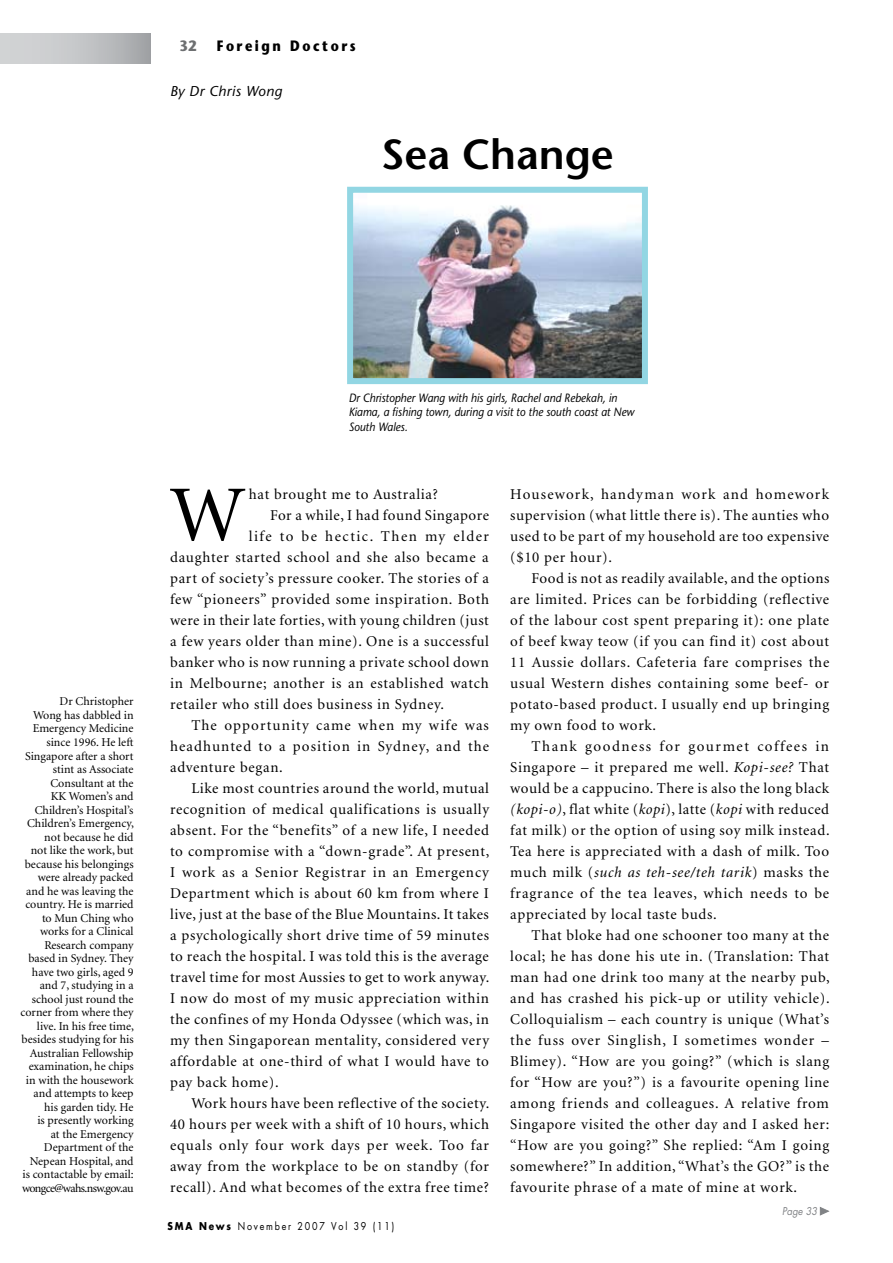
<style>
.page{position:relative;width:893px;height:1263px;background:#fff}
.page>*{position:absolute;margin:0;border:0;box-sizing:border-box;transform-origin:0 0}
.t1{font:79.65px "Minion";color:#000}
.t2{font:600 42px "Stone Sans";color:#000}
.t3{font:15px/21px "Minion";letter-spacing:.045em;color:#000;text-align:justify}
.t4{font:15px "Minion";letter-spacing:.07em;color:#000}
.t5{font:15px "Minion";letter-spacing:.075em;color:#000}
.t6{font:15px "Minion";letter-spacing:.1em;color:#000}
.t7{font:700 15px "Stone Sans";letter-spacing:.2em;color:#000;scale:.85 1}
.t8{font:700 15px "Stone Sans";color:#6d6f71;scale:.9 1}
.t9{font:italic 14.25px "Stone Sans";letter-spacing:.03em;color:#000}
.t10{font:12px/13.5px "Minion";color:#000;text-align:right}
.t11{font:italic 12px/14.4px "Stone Sans";color:#000;scale:.9 1}
.t12{font:10.5px "Futura";letter-spacing:.2em;color:#000;scale:.85 1}
.t13{font:italic 10.5px "Futura";color:#808285;scale:.9 1}
.s1{font-weight:700}
.s2{font-style:italic}
</style>
<div class="page">
<svg style="left:820px;top:1207px;width:9px;height:9px"></svg>
<img style="left:354px;top:205px;width:287px;height:172px">
<div style="left:347px;top:187px;width:301px;height:197px;border:6px solid #92d6e3"></div>
<div style="left:0;top:34px;width:151px;height:29px;background:linear-gradient(to right,#dadcdd,#a8aaad)"></div>
<p class="t7" style="left:217px;top:37px;width:165px">Foreign Doctors</p>
<p class="t9" style="left:170px;top:82px;width:113px">By Dr Chris Wong</p>
<p class="t8" style="left:180px;top:37px;width:20px">32</p>
<h2 class="t2" style="left:381px;top:129px;width:234px">Sea Change</h2>
<p class="t10" style="left:21px;top:695px;width:115px">Dr Christopher<br>Wong has dabbled in<br>Emergency Medicine since 1996. He left<br>Singapore after a short stint as Associate<br>Consultant at the<br>KK Women’s and<br>Children’s Hospital’s<br>Children’s Emergency, not because he did<br>not like the work, but because his belongings were already packed and he was leaving the country. He is married to Mun Ching who works for a Clinical<br>Research company based in Sydney. They have two girls, aged 9 and 7, studying in a school just round the corner from where they live. In his free time, besides studying for his<br>Australian Fellowship examination, he chips in with the housework and attempts to keep his garden tidy. He<br>is presently working<br>at the Emergency<br>Department of the<br>Nepean Hospital, and is contactable by email: wongce@wahs.nsw.gov.au</p>
<p class="t11" style="left:349px;top:391px;width:319px">Dr Christopher Wang with his girls, Rachel and Rebekah, in<br>Kiama, a fishing town, during a visit to the south coast at New<br>South Wales.</p>
<h1 class="t1" style="left:170px;top:476px;width:77px">W</h1>
<p class="t3" style="left:249px;top:484px;width:191px">hat brought me to Australia?</p>
<p class="t3" style="left:270px;top:505px;width:220px">For a while, I had found Singapore</p>
<p class="t6" style="left:249px;top:528px;width:242px">life to be hectic. Then my elder</p>
<p class="t3" style="left:170px;top:547px;width:320px">daughter started school and she also became a</p>
<p class="t3" style="left:170px;top:568px;width:320px">part of society’s pressure cooker. The stories of a</p>
<p class="t3" style="left:170px;top:589px;width:320px">few “pioneers” provided some inspiration. Both</p>
<p class="t3" style="left:170px;top:610px;width:320px">were in their late forties, with young children (just</p>
<p class="t3" style="left:170px;top:631px;width:320px">a few years older than mine). One is a successful</p>
<p class="t3" style="left:170px;top:652px;width:320px">banker who is now running a private school down</p>
<p class="t3" style="left:170px;top:673px;width:320px">in Melbourne; another is an established watch</p>
<p class="t3" style="left:170px;top:694px;width:276px">retailer who still does business in Sydney.</p>
<p class="t5" style="left:191px;top:717px;width:299px">The opportunity came when my wife was</p>
<p class="t4" style="left:170px;top:738px;width:321px">headhunted to a position in Sydney, and the</p>
<p class="t3" style="left:170px;top:757px;width:114px">adventure began.</p>
<p class="t3" style="left:191px;top:778px;width:299px">Like most countries around the world, mutual</p>
<p class="t3" style="left:170px;top:799px;width:320px">recognition of medical qualifications is usually</p>
<p class="t3" style="left:170px;top:820px;width:320px">absent. For the “benefits” of a new life, I needed</p>
<p class="t3" style="left:170px;top:841px;width:321px">to compromise with a “down-grade”. At present,</p>
<p class="t3" style="left:170px;top:862px;width:320px">I work as a Senior Registrar in an Emergency</p>
<p class="t3" style="left:170px;top:883px;width:320px">Department which is about 60 km from where I</p>
<p class="t3" style="left:170px;top:904px;width:320px">live, just at the base of the Blue Mountains. It takes</p>
<p class="t3" style="left:170px;top:925px;width:320px">a psychologically short drive time of 59 minutes</p>
<p class="t3" style="left:170px;top:946px;width:320px">to reach the hospital. I was told this is the average</p>
<p class="t3" style="left:170px;top:967px;width:321px">travel time for most Aussies to get to work anyway.</p>
<p class="t3" style="left:170px;top:988px;width:320px">I now do most of my music appreciation within</p>
<p class="t3" style="left:170px;top:1009px;width:320px">the confines of my Honda Odyssee (which was, in</p>
<p class="t3" style="left:170px;top:1030px;width:320px">my then Singaporean mentality, considered very</p>
<p class="t3" style="left:170px;top:1051px;width:320px">affordable at one-third of what I would have to</p>
<p class="t3" style="left:170px;top:1072px;width:110px">pay back home).</p>
<p class="t3" style="left:191px;top:1093px;width:300px">Work hours have been reflective of the society.</p>
<p class="t3" style="left:170px;top:1114px;width:320px">40 hours per week with a shift of 10 hours, which</p>
<p class="t3" style="left:170px;top:1135px;width:321px">equals only four work days per week. Too far</p>
<p class="t3" style="left:170px;top:1156px;width:320px">away from the workplace to be on standby (for</p>
<p class="t3" style="left:170px;top:1177px;width:320px">recall). And what becomes of the extra free time?</p>
<p class="t12" style="left:168px;top:1219px;width:268px"><span class="s1">SMA News</span> November 2007 Vol 39 (11)</p>
<p class="t3" style="left:510px;top:484px;width:320px">Housework, handyman work and homework supervision (what little there is). The aunties who used to be part of my household are too expensive ($10 per hour).</p>
<p class="t3" style="left:510px;top:568px;width:321px;text-indent:21px">Food is not as readily available, and the options are limited. Prices can be forbidding (reflective of the labour cost spent preparing it): one plate of beef kway teow (if you can find it) cost about 11 Aussie dollars. Cafeteria fare comprises the usual Western dishes containing some beef- or potato-based product. I usually end up bringing my own food to work.</p>
<p class="t3" style="left:510px;top:736px;width:321px;text-indent:21px">Thank goodness for gourmet coffees in Singapore – it prepared me well. <span class="s2">Kopi-see?</span> That would be a cappucino. There is also the long black <span class="s2">(kopi-o)</span>, flat white (<span class="s2">kopi</span>), latte (<span class="s2">kopi</span> with reduced fat milk) or the option of using soy milk instead.<br>Tea here is appreciated with a dash of milk. Too much milk (<span class="s2">such as teh-see/teh tarik</span>) masks the fragrance of the tea leaves, which needs to be appreciated by local taste buds.</p>
<p class="t3" style="left:510px;top:925px;width:321px;text-indent:21px">That bloke had one schooner too many at the local; he has done his ute in. (Translation: That man had one drink too many at the nearby pub, and has crashed his pick-up or utility vehicle).<br>Colloquialism – each country is unique (What’s the fuss over Singlish, I sometimes wonder – Blimey). “How are you going?” (which is slang for “How are you?”) is a favourite opening line among friends and colleagues. A relative from Singapore visited the other day and I asked her: “How are you going?” She replied: “Am I going somewhere?” In addition, “What’s the GO?” is the favourite phrase of a mate of mine at work.</p>
<p class="t13" style="left:782px;top:1204px;width:41px">Page 33</p>
</div>
